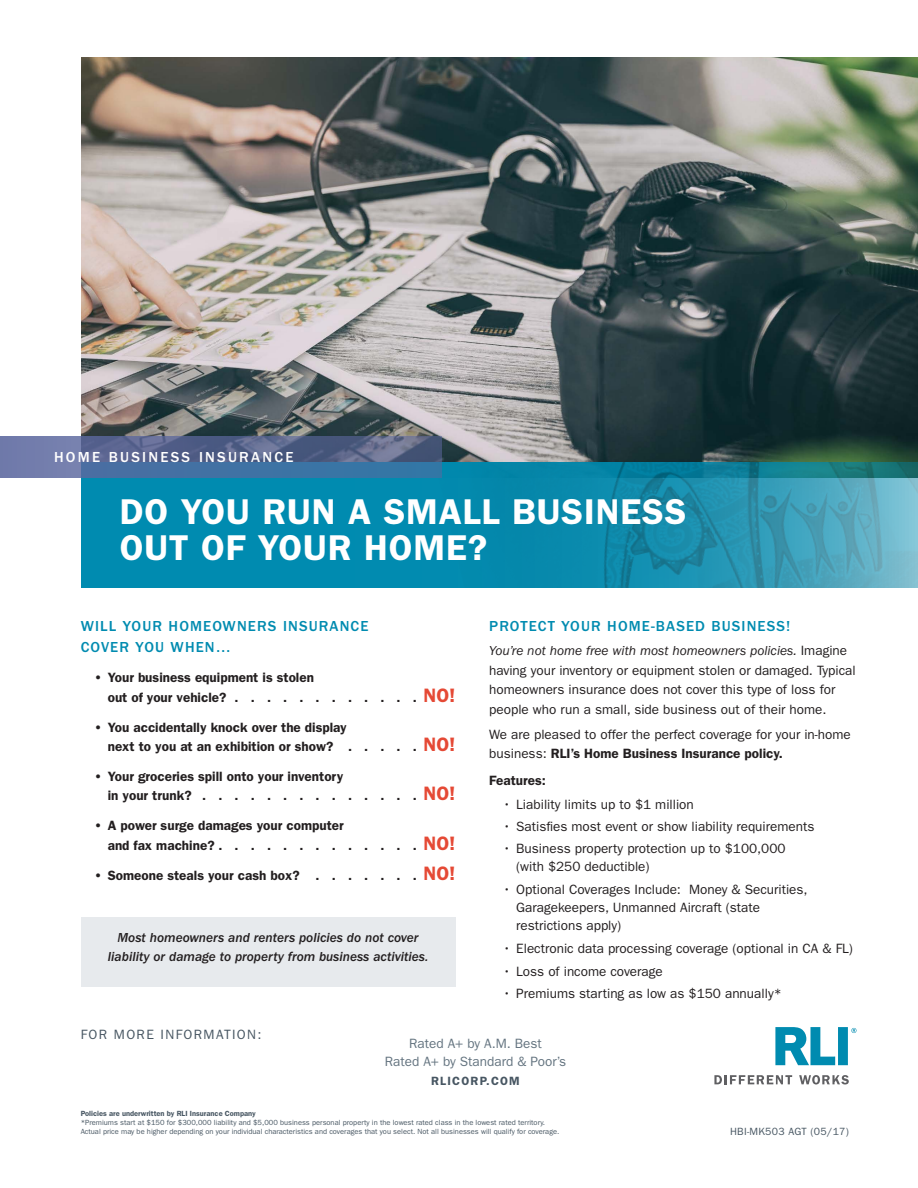
<style>
.page{position:relative;width:918px;height:1188px;background:#fff}
.page>*{position:absolute;margin:0;border:0;box-sizing:border-box;transform-origin:0 0}
.main_heading{font:600 36px/36px "ITC Franklin Gothic Std";letter-spacing:.025em;color:#fff}
.t1{font:600 19.5px "ITC Franklin Gothic Std";color:#e54935}
.subhead{font:500 15px/21px "ITC Franklin Gothic Std";letter-spacing:.075em;color:#008bb0}
.product_category{font:500 15px "ITC Franklin Gothic Std";letter-spacing:.15em;color:#fff}
.copy{font:13.5px/19.5px "ITC Franklin Gothic Std";color:#231f20}
.copy-2{font:600 13.5px/19.5px "ITC Franklin Gothic Std";color:#231f20}
.copy-3{font:13.5px/19.5px "ITC Franklin Gothic Std Med It";color:#231f20;text-align:center}
.t2{font:13.5px "ITC Franklin Gothic Std";color:#647480}
.t3{font:13.5px "ITC Franklin Gothic Std";letter-spacing:.1em;color:#475662}
.t4{font:600 12px "ITC Franklin Gothic Std";letter-spacing:.1em;color:#475662}
.main_heading-2{font:10.5px "ITC Franklin Gothic Std";letter-spacing:.025em;color:#475662}
.t5{font:7.5px/9px "ITC Franklin Gothic Std";color:#475662}
.s1{font-style:italic}
.s2{font-weight:600}
</style>
<div class="page">
<div style="left:81px;top:917px;width:374px;height:69px;background:#e7eaed"></div>
<img style="left:81px;top:57px;width:837px;height:405px">
<svg style="left:714px;top:1075px;width:78px;height:9px"></svg>
<svg style="left:799px;top:1075px;width:50px;height:10px"></svg>
<svg style="left:775px;top:1027px;width:81px;height:38px"></svg>
<div style="left:81px;top:462px;width:837px;height:126px;background:#008bb0"></div>
<img style="left:432px;top:462px;width:486px;height:126px">
<svg style="left:0;top:436px;width:442px;height:41px;background:#546c97"></svg>
<p class="product_category" style="left:54px;top:449px;width:241px">HOME BUSINESS INSURANCE</p>
<p class="main_heading" style="left:120px;top:494px;width:568px">DO YOU RUN A SMALL BUSINESS<br>OUT OF YOUR HOME?</p>
<p class="subhead" style="left:81px;top:616px;width:289px">WILL YOUR HOMEOWNERS INSURANCE<br>COVER YOU WHEN…</p>
<p class="copy-2" style="left:108px;top:668px;width:208px;text-indent:-14px">• Your business equipment is stolen out of your vehicle?</p>
<p class="copy-2" style="left:94px;top:717px;width:254px;text-align:center">• You accidentally knock over the display next to you at an exhibition or show?</p>
<p class="copy-2" style="left:108px;top:767px;width:237px;text-indent:-14px">• Your groceries spill onto your inventory in your trunk?</p>
<p class="copy-2" style="left:108px;top:816px;width:237px;text-indent:-14px">• A power surge damages your computer and fax machine?</p>
<p class="t1" style="left:424px;top:684px;width:33px">NO!</p>
<p class="t1" style="left:424px;top:733px;width:33px">NO!</p>
<p class="t1" style="left:424px;top:782px;width:33px">NO!</p>
<p class="t1" style="left:424px;top:831px;width:33px">NO!</p>
<p class="copy-2" style="left:94px;top:865px;width:207px">• Someone steals your cash box?</p>
<p class="t1" style="left:424px;top:861px;width:33px">NO!</p>
<p class="copy-3" style="left:108px;top:928px;width:322px">Most homeowners and renters policies do not cover liability or damage to property from business activities.</p>
<p class="subhead" style="left:489px;top:616px;width:303px">PROTECT YOUR HOME-BASED BUSINESS!</p>
<p class="copy" style="left:489px;top:641px;width:368px"><span class="s1">You’re not home free with most homeowners policies.</span> Imagine having your inventory or equipment stolen or damaged. Typical homeowners insurance does not cover this type of loss for people who run a small, side business out of their home.</p>
<p class="copy" style="left:489px;top:725px;width:363px">We are pleased to offer the perfect coverage for your in-home business: <span class="s2">RLI’s Home Business Insurance policy.</span></p>
<p class="copy-2" style="left:489px;top:771px;width:58px">Features:</p>
<p class="copy" style="left:503px;top:794px;width:193px">• Liability limits up to $1 million</p>
<p class="copy" style="left:503px;top:817px;width:313px">• Satisfies most event or show liability requirements</p>
<p class="copy" style="left:516px;top:840px;width:271px;line-height:18px;text-indent:-14px">• Business property protection up to $100,000 (with $250 deductible)</p>
<p class="copy" style="left:516px;top:880px;width:293px;line-height:18px;text-indent:-14px">• Optional Coverages Include: Money &amp; Securities,<br>Garagekeepers, Unmanned Aircraft (state restrictions apply)</p>
<p class="copy" style="left:503px;top:939px;width:352px">• Electronic data processing coverage (optional in CA &amp; FL)</p>
<p class="copy" style="left:503px;top:962px;width:162px">• Loss of income coverage</p>
<p class="copy" style="left:503px;top:984px;width:281px">• Premiums starting as low as $150 annually*</p>
<p class="t3" style="left:81px;top:1027px;width:182px">FOR MORE INFORMATION:</p>
<p class="t2" style="left:409px;top:1036px;width:134px">Rated A+ by A.M. Best</p>
<p class="t2" style="left:385px;top:1054px;width:183px">Rated A+ by Standard &amp; Poor’s</p>
<p class="t4" style="left:431px;top:1073px;width:90px">RLICORP.COM</p>
<p class="t5" style="left:81px;top:1109px;width:480px"><span class="s2">Policies are underwritten by RLI Insurance Company<br></span>*Premiums start at $150 for $300,000 liability and $5,000 business personal property in the lowest rated class in the lowest rated territory.<br>Actual price may be higher depending on your individual characteristics and coverages that you select. Not all businesses will qualify for coverage.</p>
<p class="main_heading-2" style="left:730px;top:1125px;width:120px">HBI-MK503 AGT (05/17)</p>
</div>
